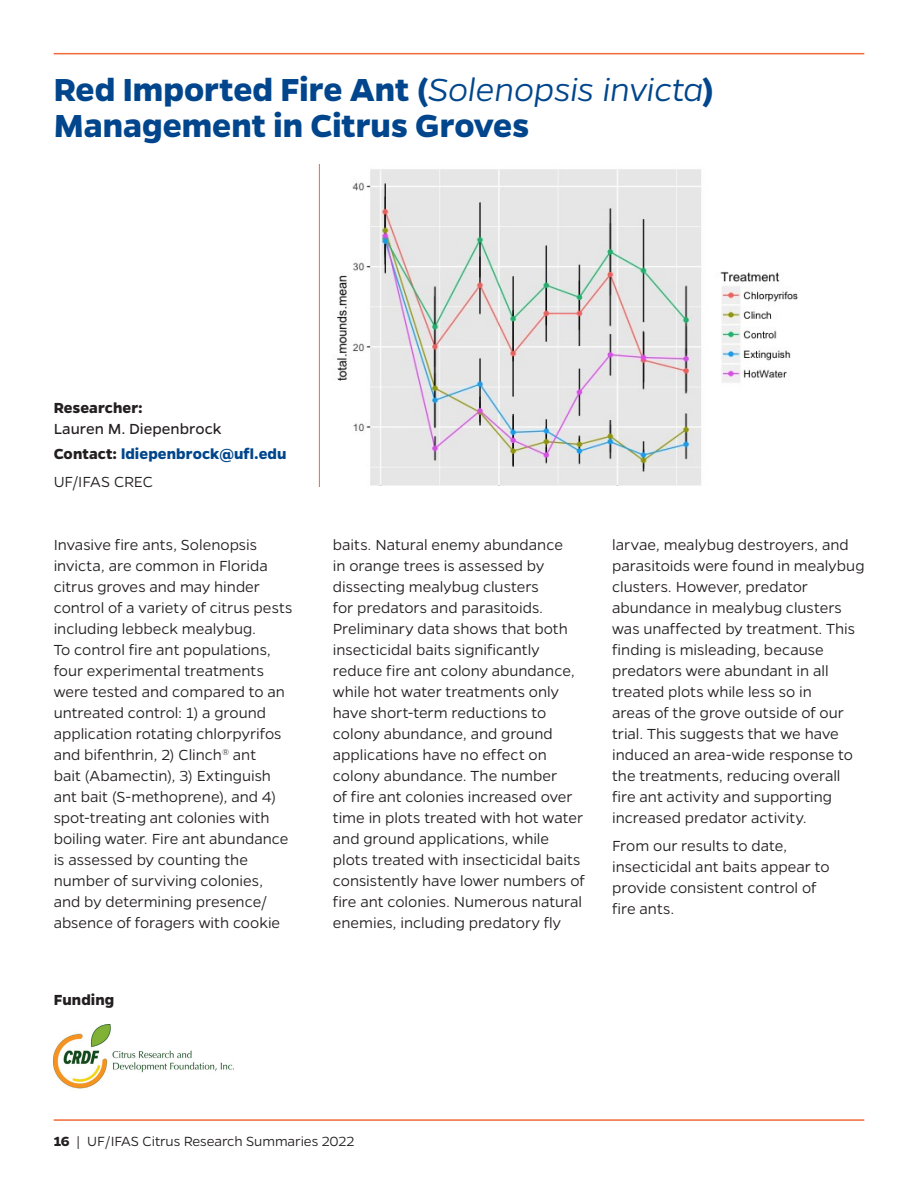
<style>
.page{position:relative;width:918px;height:1188px;background:#fff}
.page>*{position:absolute;margin:0;border:0;box-sizing:border-box;transform-origin:0 0}
.H1_-_Header{font:700 36px/36px "Gentona";color:#01468c}
.P_-_body_no_indent{font:300 16.5px/21px "Gentona";color:#231f20}
.P_-_body_author{font:16.5px/21px "Gentona";letter-spacing:.005em;color:#231f20}
.P_-_contact_name{font:700 16.5px "Gentona";letter-spacing:.005em;color:#01468c}
.P_-_body_affiliation{font:300 16.5px "Gentona";letter-spacing:-.01em;color:#231f20}
.P_-_body_author-2{font:700 16.5px "Gentona";letter-spacing:.005em;color:#231f20}
.t1{font:300 15px "Gentona";letter-spacing:-.005em;color:#231f20}
.s1{font-weight:300;font-style:italic}
.s2{font-weight:700}
.s3{color:#231f20}
</style>
<div class="page">
<hr style="left:54px;top:53px;width:810px;height:1px;background:#f26935">
<hr style="left:54px;top:1119px;width:810px;height:1px;background:#f26935">
<hr style="left:319px;top:164px;width:1px;height:323px;background:#f26935">
<img style="left:337px;top:169px;width:461px;height:316px">
<img style="left:54px;top:1024px;width:179px;height:65px">
<h1 class="H1_-_Header" style="left:54px;top:71px;width:662px">Red Imported Fire Ant (<span class="s1">Solenopsis invicta</span>)<br>Management in Citrus Groves</h1>
<p class="P_-_body_author" style="left:54px;top:397px;width:169px"><span class="s2">Researcher:<br></span>Lauren M. Diepenbrock</p>
<p class="P_-_contact_name" style="left:54px;top:444px;width:234px"><span class="s3">Contact:</span> ldiepenbrock@ufl.edu</p>
<p class="P_-_body_affiliation" style="left:54px;top:472px;width:101px">UF/IFAS CREC</p>
<p class="P_-_body_no_indent" style="left:54px;top:534px;width:240px">Invasive fire ants, Solenopsis invicta, are common in Florida citrus groves and may hinder control of a variety of citrus pests including lebbeck mealybug.<br>To control fire ant populations, four experimental treatments were tested and compared to an untreated control: 1) a ground application rotating chlorpyrifos and bifenthrin, 2) Clinch<sup>®</sup> ant<br>bait (Abamectin), 3) Extinguish ant bait (S-methoprene), and 4) spot-treating ant colonies with boiling water. Fire ant abundance is assessed by counting the number of surviving colonies, and by determining presence/ absence of foragers with cookie</p>
<p class="P_-_body_no_indent" style="left:333px;top:534px;width:253px">baits. Natural enemy abundance<br>in orange trees is assessed by dissecting mealybug clusters<br>for predators and parasitoids.<br>Preliminary data shows that both insecticidal baits significantly reduce fire ant colony abundance, while hot water treatments only have short-term reductions to colony abundance, and ground applications have no effect on colony abundance. The number<br>of fire ant colonies increased over time in plots treated with hot water and ground applications, while plots treated with insecticidal baits consistently have lower numbers of fire ant colonies. Numerous natural enemies, including predatory fly</p>
<p class="P_-_body_no_indent" style="left:612px;top:534px;width:254px">larvae, mealybug destroyers, and parasitoids were found in mealybug clusters. However, predator abundance in mealybug clusters was unaffected by treatment. This finding is misleading, because predators were abundant in all treated plots while less so in<br>areas of the grove outside of our trial. This suggests that we have induced an area-wide response to the treatments, reducing overall fire ant activity and supporting increased predator activity.</p>
<p class="P_-_body_no_indent" style="left:612px;top:835px;width:219px">From our results to date, insecticidal ant baits appear to provide consistent control of fire ants.</p>
<p class="P_-_body_author-2" style="left:54px;top:990px;width:62px">Funding</p>
<p class="t1" style="left:54px;top:1132px;width:302px"><span class="s2">16</span> | UF/IFAS Citrus Research Summaries 2022</p>
</div>
